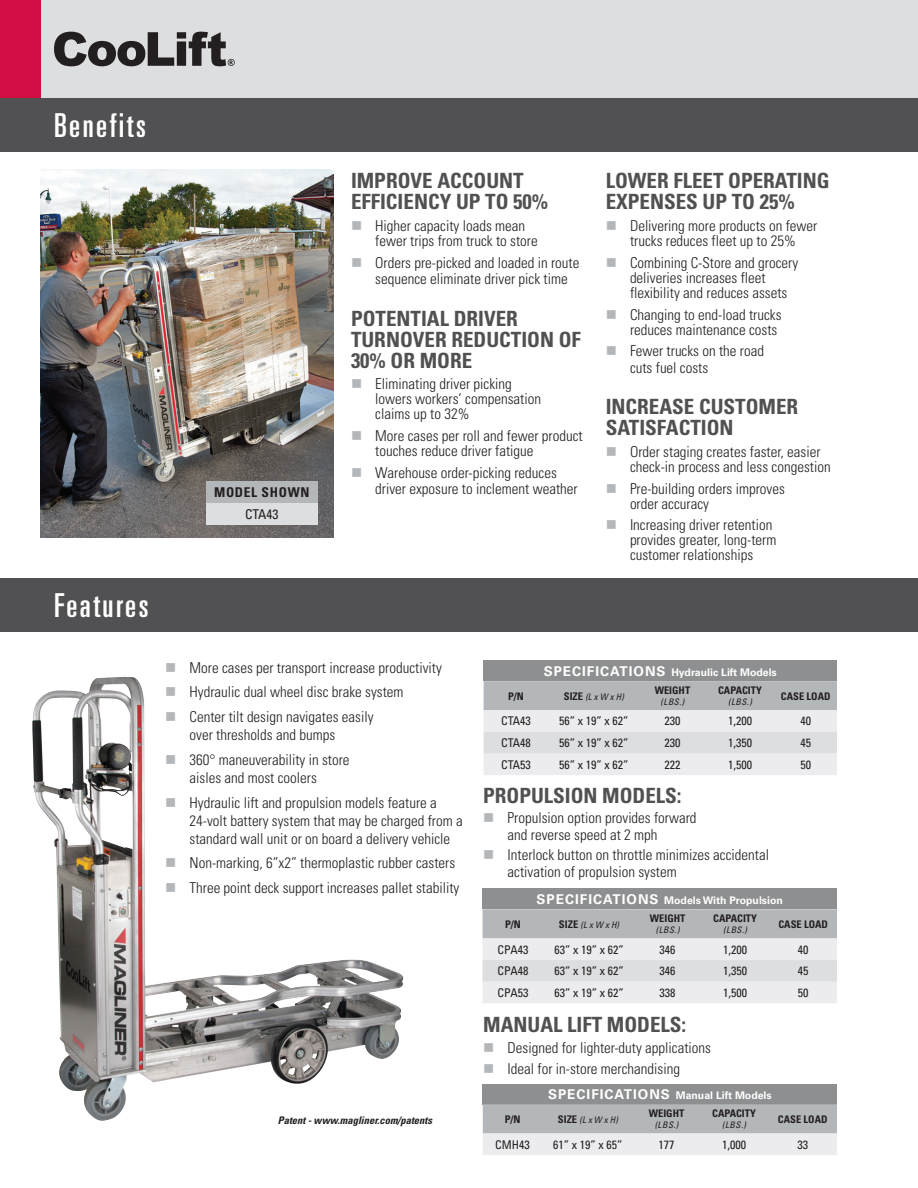
<style>
.page{position:relative;width:918px;height:1188px;background:#fff}
.page>*{position:absolute;margin:0;border:0;box-sizing:border-box;transform-origin:0 0}
._2018-Body_Header{font:ultra-condensed 33px "Univers LT Std";letter-spacing:.075em;color:#fff}
._2018-Header-Section{font:700 condensed 21px/21px "Univers LT Std";color:#515153}
.t1{font:300 condensed 15px/15px "Univers LT Std";color:#231f20}
._2018-Specs-LARGE_2{font:700 condensed 13.5px "Univers LT Std";letter-spacing:.05em;color:#231f20}
._2018-Specs-LARGE_3{font:condensed 13.5px "Univers LT Std";color:#231f20}
._2018-Specs-SMALL_3{font:condensed 12px "Univers LT Std";color:#231f20}
._2018-Specs-LARGE_1{font:700 10.5px "Univers LT Std";color:#fff}
._2018-Specs-SMALL_2{font:700 condensed 10.5px "Univers LT Std";color:#231f20}
._2018-Footnote{font:italic 700 condensed 10.5px "Univers LT Std";color:#231f20}
._2018-Specs-SMALL_2-2{font:italic condensed 9px "Univers LT Std";letter-spacing:.05em;color:#231f20}
.s1{font-size:13.5px}
.s2{font-weight:700;font-style:normal;font-size:10.5px}
</style>
<div class="page">
<div style="left:0;top:0;width:918px;height:98px;background:#dddee0"></div>
<div style="left:484px;top:661px;width:353px;height:20px;background:#8e8f90"></div>
<svg style="left:484px;top:681px;width:353px;height:94px;background:#d7d8da"></svg>
<div style="left:0;top:0;width:40px;height:98px;background:#d20d44"></div>
<svg style="left:54px;top:32px;width:181px;height:34px"></svg>
<img style="left:32px;top:677px;width:371px;height:444px">
<div style="left:483px;top:889px;width:354px;height:20px;background:#8e8f90"></div>
<svg style="left:483px;top:909px;width:354px;height:94px;background:#d7d8da"></svg>
<div style="left:483px;top:1084px;width:354px;height:20px;background:#8e8f90"></div>
<svg style="left:483px;top:1104px;width:354px;height:51px;background:#cbcdcf"></svg>
<div style="left:0;top:98px;width:918px;height:54px;background:#515153"></div>
<div style="left:0;top:578px;width:918px;height:54px;background:#515153"></div>
<img style="left:40px;top:169px;width:294px;height:369px">
<div style="left:206px;top:482px;width:112px;height:21px;background:#b4b7ba"></div>
<div style="left:206px;top:503px;width:112px;height:22px;background:#dddee0"></div>
<svg style="left:166px;top:687px;width:9px;height:9px"></svg>
<svg style="left:166px;top:712px;width:9px;height:9px"></svg>
<svg style="left:166px;top:755px;width:9px;height:9px"></svg>
<svg style="left:166px;top:798px;width:9px;height:8px"></svg>
<svg style="left:166px;top:858px;width:9px;height:9px"></svg>
<svg style="left:166px;top:883px;width:9px;height:9px"></svg>
<p class="_2018-Body_Header" style="left:54px;top:106px;width:93px">Benefits</p>
<p class="_2018-Body_Header" style="left:54px;top:586px;width:96px">Features</p>
<p class="_2018-Specs-LARGE_2" style="left:214px;top:484px;width:97px">MODEL SHOWN</p>
<p class="_2018-Specs-LARGE_3" style="left:245px;top:506px;width:35px">CTA43</p>
<p class="_2018-Header-Section" style="left:351px;top:170px;width:199px">IMPROVE ACCOUNT<br>EFFICIENCY UP TO 50%</p>
<p class="t1" style="left:375px;top:218px;width:164px">Higher capacity loads mean fewer trips from truck to store</p>
<p class="t1" style="left:375px;top:254px;width:206px;line-height:16.5px">Orders pre-picked and loaded in route sequence eliminate driver pick time</p>
<p class="_2018-Header-Section" style="left:351px;top:308px;width:231px">POTENTIAL DRIVER<br>TURNOVER REDUCTION OF<br>30% OR MORE</p>
<p class="t1" style="left:375px;top:377px;width:167px">Eliminating driver picking lowers workers’ compensation claims up to 32%</p>
<p class="t1" style="left:375px;top:428px;width:209px">More cases per roll and fewer product touches reduce driver fatigue</p>
<p class="t1" style="left:375px;top:464px;width:204px;line-height:16.5px">Warehouse order-picking reduces driver exposure to inclement weather</p>
<p class="_2018-Header-Section" style="left:606px;top:170px;width:225px">LOWER FLEET OPERATING<br>EXPENSES UP TO 25%</p>
<p class="t1" style="left:630px;top:218px;width:189px">Delivering more products on fewer trucks reduces fleet up to 25%</p>
<p class="t1" style="left:630px;top:255px;width:170px">Combining C-Store and grocery deliveries increases fleet flexibility and reduces assets</p>
<p class="t1" style="left:630px;top:307px;width:153px">Changing to end-load trucks reduces maintenance costs</p>
<p class="t1" style="left:630px;top:343px;width:136px;line-height:16.5px">Fewer trucks on the road cuts fuel costs</p>
<p class="_2018-Header-Section" style="left:606px;top:396px;width:194px">INCREASE CUSTOMER<br>SATISFACTION</p>
<p class="t1" style="left:630px;top:444px;width:202px">Order staging creates faster, easier check-in process and less congestion</p>
<p class="t1" style="left:630px;top:481px;width:156px">Pre-building orders improves order accuracy</p>
<p class="t1" style="left:630px;top:518px;width:148px">Increasing driver retention provides greater, long-term customer relationships</p>
<p class="t1" style="left:190px;top:660px;width:254px">More cases per transport increase productivity</p>
<p class="t1" style="left:190px;top:685px;width:216px">Hydraulic dual wheel disc brake system</p>
<p class="t1" style="left:190px;top:708px;width:186px;line-height:18px">Center tilt design navigates easily over thresholds and bumps</p>
<p class="t1" style="left:190px;top:751px;width:162px;line-height:18px">360° maneuverability in store aisles and most coolers</p>
<p class="t1" style="left:190px;top:793px;width:275px;line-height:18px">Hydraulic lift and propulsion models feature a<br>24-volt battery system that may be charged from a standard wall unit or on board a delivery vehicle</p>
<p class="t1" style="left:190px;top:856px;width:267px">Non-marking, 6”x2” thermoplastic rubber casters</p>
<p class="t1" style="left:190px;top:880px;width:271px">Three point deck support increases pallet stability</p>
<p class="_2018-Footnote" style="left:278px;top:1114px;width:156px">Patent - www.magliner.com/patents</p>
<p class="_2018-Specs-LARGE_1" style="left:544px;top:666px;width:235px"><span class="s1">SPECIFICATIONS</span> Hydraulic Lift Models</p>
<p class="_2018-Specs-SMALL_2" style="left:508px;top:689px;width:17px">P/N</p>
<p class="_2018-Specs-SMALL_2-2" style="left:564px;top:691px;width:62px"><span class="s2">SIZE</span> (L x W x H)</p>
<p class="_2018-Specs-SMALL_2" style="left:655px;top:684px;width:37px">WEIGHT</p>
<p class="_2018-Specs-SMALL_2-2" style="left:661px;top:696px;width:25px">(LBS.)</p>
<p class="_2018-Specs-SMALL_2" style="left:718px;top:684px;width:45px">CAPACITY</p>
<p class="_2018-Specs-SMALL_2-2" style="left:728px;top:696px;width:25px">(LBS.)</p>
<p class="_2018-Specs-SMALL_2" style="left:781px;top:689px;width:51px">CASE LOAD</p>
<p class="_2018-Specs-SMALL_3" style="left:501px;top:714px;width:31px">CTA43</p>
<p class="_2018-Specs-SMALL_3" style="left:559px;top:714px;width:71px">56” x 19” x 62”</p>
<p class="_2018-Specs-SMALL_3" style="left:665px;top:714px;width:17px">230</p>
<p class="_2018-Specs-SMALL_3" style="left:728px;top:714px;width:25px">1,200</p>
<p class="_2018-Specs-SMALL_3" style="left:800px;top:714px;width:12px">40</p>
<p class="_2018-Specs-SMALL_3" style="left:501px;top:735px;width:31px">CTA48</p>
<p class="_2018-Specs-SMALL_3" style="left:559px;top:735px;width:71px">56” x 19” x 62”</p>
<p class="_2018-Specs-SMALL_3" style="left:665px;top:735px;width:17px">230</p>
<p class="_2018-Specs-SMALL_3" style="left:728px;top:735px;width:25px">1,350</p>
<p class="_2018-Specs-SMALL_3" style="left:800px;top:735px;width:12px">45</p>
<p class="_2018-Specs-SMALL_3" style="left:501px;top:757px;width:31px">CTA53</p>
<p class="_2018-Specs-SMALL_3" style="left:559px;top:757px;width:71px">56” x 19” x 62”</p>
<p class="_2018-Specs-SMALL_3" style="left:665px;top:757px;width:17px">222</p>
<p class="_2018-Specs-SMALL_3" style="left:728px;top:757px;width:25px">1,500</p>
<p class="_2018-Specs-SMALL_3" style="left:800px;top:757px;width:12px">50</p>
<p class="_2018-Header-Section" style="left:483px;top:785px;width:200px">PROPULSION MODELS:</p>
<p class="t1" style="left:508px;top:810px;width:191px;line-height:16.5px">Propulsion option provides forward and reverse speed at 2 mph</p>
<p class="t1" style="left:508px;top:847px;width:263px;line-height:16.5px">Interlock button on throttle minimizes accidental activation of propulsion system</p>
<p class="_2018-Specs-LARGE_1" style="left:537px;top:894px;width:248px"><span class="s1">SPECIFICATIONS</span> Models With Propulsion</p>
<p class="_2018-Specs-SMALL_2" style="left:505px;top:917px;width:17px">P/N</p>
<p class="_2018-Specs-SMALL_2-2" style="left:559px;top:919px;width:62px"><span class="s2">SIZE</span> (L x W x H)</p>
<p class="_2018-Specs-SMALL_2" style="left:650px;top:912px;width:37px">WEIGHT</p>
<p class="_2018-Specs-SMALL_2-2" style="left:656px;top:924px;width:25px">(LBS.)</p>
<p class="_2018-Specs-SMALL_2" style="left:713px;top:912px;width:45px">CAPACITY</p>
<p class="_2018-Specs-SMALL_2-2" style="left:723px;top:924px;width:25px">(LBS.)</p>
<p class="_2018-Specs-SMALL_2" style="left:778px;top:917px;width:51px">CASE LOAD</p>
<p class="_2018-Specs-SMALL_3" style="left:498px;top:942px;width:32px">CPA43</p>
<p class="_2018-Specs-SMALL_3" style="left:554px;top:942px;width:71px">63” x 19” x 62”</p>
<p class="_2018-Specs-SMALL_3" style="left:660px;top:942px;width:17px">346</p>
<p class="_2018-Specs-SMALL_3" style="left:723px;top:942px;width:25px">1,200</p>
<p class="_2018-Specs-SMALL_3" style="left:798px;top:942px;width:12px">40</p>
<p class="_2018-Specs-SMALL_3" style="left:498px;top:963px;width:32px">CPA48</p>
<p class="_2018-Specs-SMALL_3" style="left:554px;top:963px;width:71px">63” x 19” x 62”</p>
<p class="_2018-Specs-SMALL_3" style="left:660px;top:963px;width:17px">346</p>
<p class="_2018-Specs-SMALL_3" style="left:723px;top:963px;width:25px">1,350</p>
<p class="_2018-Specs-SMALL_3" style="left:798px;top:963px;width:12px">45</p>
<p class="_2018-Specs-SMALL_3" style="left:498px;top:985px;width:32px">CPA53</p>
<p class="_2018-Specs-SMALL_3" style="left:554px;top:985px;width:71px">63” x 19” x 62”</p>
<p class="_2018-Specs-SMALL_3" style="left:660px;top:985px;width:17px">338</p>
<p class="_2018-Specs-SMALL_3" style="left:723px;top:985px;width:25px">1,500</p>
<p class="_2018-Specs-SMALL_3" style="left:798px;top:985px;width:12px">50</p>
<p class="_2018-Header-Section" style="left:483px;top:1014px;width:204px">MANUAL LIFT MODELS:</p>
<p class="t1" style="left:508px;top:1040px;width:205px">Designed for lighter-duty applications</p>
<p class="t1" style="left:508px;top:1061px;width:174px">Ideal for in-store merchandising</p>
<p class="_2018-Specs-LARGE_1" style="left:548px;top:1089px;width:225px"><span class="s1">SPECIFICATIONS</span> Manual Lift Models</p>
<p class="_2018-Specs-SMALL_2" style="left:505px;top:1113px;width:17px">P/N</p>
<p class="_2018-Specs-SMALL_2-2" style="left:558px;top:1114px;width:62px"><span class="s2">SIZE</span> (L x W x H)</p>
<p class="_2018-Specs-SMALL_2" style="left:649px;top:1107px;width:37px">WEIGHT</p>
<p class="_2018-Specs-SMALL_2-2" style="left:655px;top:1119px;width:25px">(LBS.)</p>
<p class="_2018-Specs-SMALL_2" style="left:712px;top:1107px;width:45px">CAPACITY</p>
<p class="_2018-Specs-SMALL_2-2" style="left:722px;top:1119px;width:25px">(LBS.)</p>
<p class="_2018-Specs-SMALL_2" style="left:778px;top:1113px;width:51px">CASE LOAD</p>
<p class="_2018-Specs-SMALL_3" style="left:495px;top:1137px;width:36px">CMH43</p>
<p class="_2018-Specs-SMALL_3" style="left:553px;top:1137px;width:71px">61” x 19” x 65”</p>
<p class="_2018-Specs-SMALL_3" style="left:659px;top:1137px;width:17px">177</p>
<p class="_2018-Specs-SMALL_3" style="left:722px;top:1137px;width:25px">1,000</p>
<p class="_2018-Specs-SMALL_3" style="left:797px;top:1137px;width:12px">33</p>
</div>
